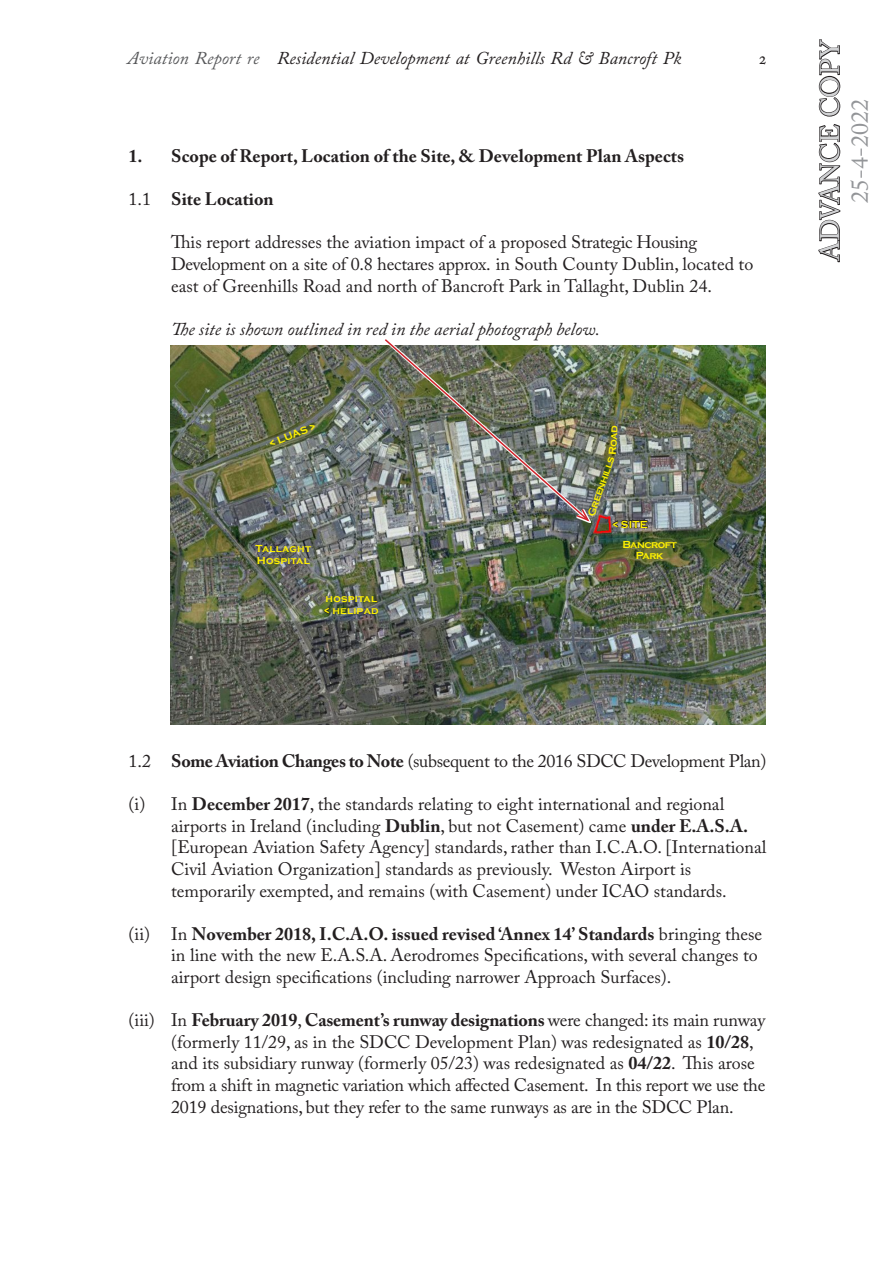
<style>
.page{position:relative;width:893px;height:1263px;background:#fff}
.page>*{position:absolute;margin:0;border:0;box-sizing:border-box;transform-origin:0 0}
.t1{font:27px "Adobe Caslon Pro";color:#d1d2d4}
.t2{font:24px "Adobe Caslon Pro";color:#939598}
.t3{font:18px/21.6px "Adobe Caslon Pro";color:#231f20}
.t4{font:italic 18px "Adobe Caslon Pro";color:#231f20}
.t5{font:700 18px "Adobe Caslon Pro";color:#231f20}
.t6{font:18px "Adobe Caslon Pro";letter-spacing:-.02em;color:#231f20}
.t7{font:700 10.5px/12.6px "Copperplate Gothic";letter-spacing:.02em;color:#fff101}
.t8{font:700 10.5px/10.5px "Copperplate Gothic";letter-spacing:-.05em;color:#fff101;text-align:center}
.s1{color:#57585a}
.s2{font-weight:400}
.s3{font-weight:700}
</style>
<div class="page">
<img style="left:170px;top:346px;width:595px;height:378px">
<svg style="left:612px;top:519px;width:36px;height:10px"></svg>
<img style="left:383px;top:339px;width:208px;height:184px">
<svg style="left:323px;top:607px;width:7px;height:8px"></svg>
<svg style="left:818px;top:39px;width:23px;height:224px"></svg>
<p class="t4" style="left:128px;top:48px;width:555px"><span class="s1">Aviation Report re</span> Residential Development at Greenhills Rd &amp; Bancroft Pk</p>
<p class="t3" style="left:759px;top:47px;width:9px">2</p>
<p class="t5" style="left:129px;top:145px;width:557px">1. Scope of Report, Location of the Site, &amp; Development Plan Aspects</p>
<p class="t5" style="left:129px;top:189px;width:147px"><span class="s2">1.1</span> Site Location</p>
<p class="t3" style="left:171px;top:231px;width:584px">This report addresses the aviation impact of a proposed Strategic Housing<br>Development on a site of 0.8 hectares approx. in South County Dublin, located to east of Greenhills Road and north of Bancroft Park in Tallaght, Dublin 24.</p>
<p class="t4" style="left:171px;top:318px;width:430px">The site is shown outlined in red in the aerial photograph below.</p>
<p class="t7" style="left:267px;top:438px;width:50px;rotate:-22deg">&lt; LUAS &gt;</p>
<p class="t7" style="left:256px;top:542px;width:57px">Tallaght<br>Hospital</p>
<p class="t7" style="left:324px;top:592px;width:56px">hospital &lt; helipad</p>
<p class="t7" style="left:606px;top:454px;width:30px;rotate:-86deg">Road</p>
<p class="t7" style="left:585px;top:513px;width:63px;rotate:-70deg">Greenhills</p>
<p class="t7" style="left:613px;top:518px;width:36px">&lt; SITE</p>
<p class="t8" style="left:622px;top:540px;width:56px">Bancroft<br>Park</p>
<h1 class="t1" style="left:814px;top:261px;width:223px;rotate:-90deg">ADVANCE COPY</h1>
<h2 class="t2" style="left:846px;top:203px;width:105px;rotate:-90deg">25-4-2022</h2>
<p class="t6" style="left:129px;top:750px;width:639px">1.2 <span class="s3">Some Aviation Changes to Note</span> (subsequent to the 2016 SDCC Development Plan)</p>
<p class="t3" style="left:171px;top:793px;width:597px;text-indent:-43px">(i) In <span class="s3">December 2017</span>, the standards relating to eight international and regional airports in Ireland (including <span class="s3">Dublin</span>, but not Casement) came <span class="s3">under E.A.S.A. </span>[European Aviation Safety Agency] standards, rather than I.C.A.O. [International Civil Aviation Organization] standards as previously. Weston Airport is temporarily exempted, and remains (with Casement) under ICAO standards.</p>
<p class="t3" style="left:171px;top:923px;width:593px;text-indent:-43px">(ii) In <span class="s3">November 2018, I.C.A.O. issued revised ‘Annex 14’ Standards</span> bringing these in line with the new E.A.S.A. Aerodromes Specifications, with several changes to airport design specifications (including narrower Approach Surfaces).</p>
<p class="t3" style="left:171px;top:1009px;width:596px;text-indent:-43px">(iii) In <span class="s3">February 2019</span>, <span class="s3">Casement’s runway designations</span> were changed: its main runway (formerly 11/29, as in the SDCC Development Plan) was redesignated as <span class="s3">10/28</span>, and its subsidiary runway (formerly 05/23) was redesignated as <span class="s3">04/22</span>. This arose from a shift in magnetic variation which affected Casement. In this report we use the 2019 designations, but they refer to the same runways as are in the SDCC Plan.</p>
</div>
